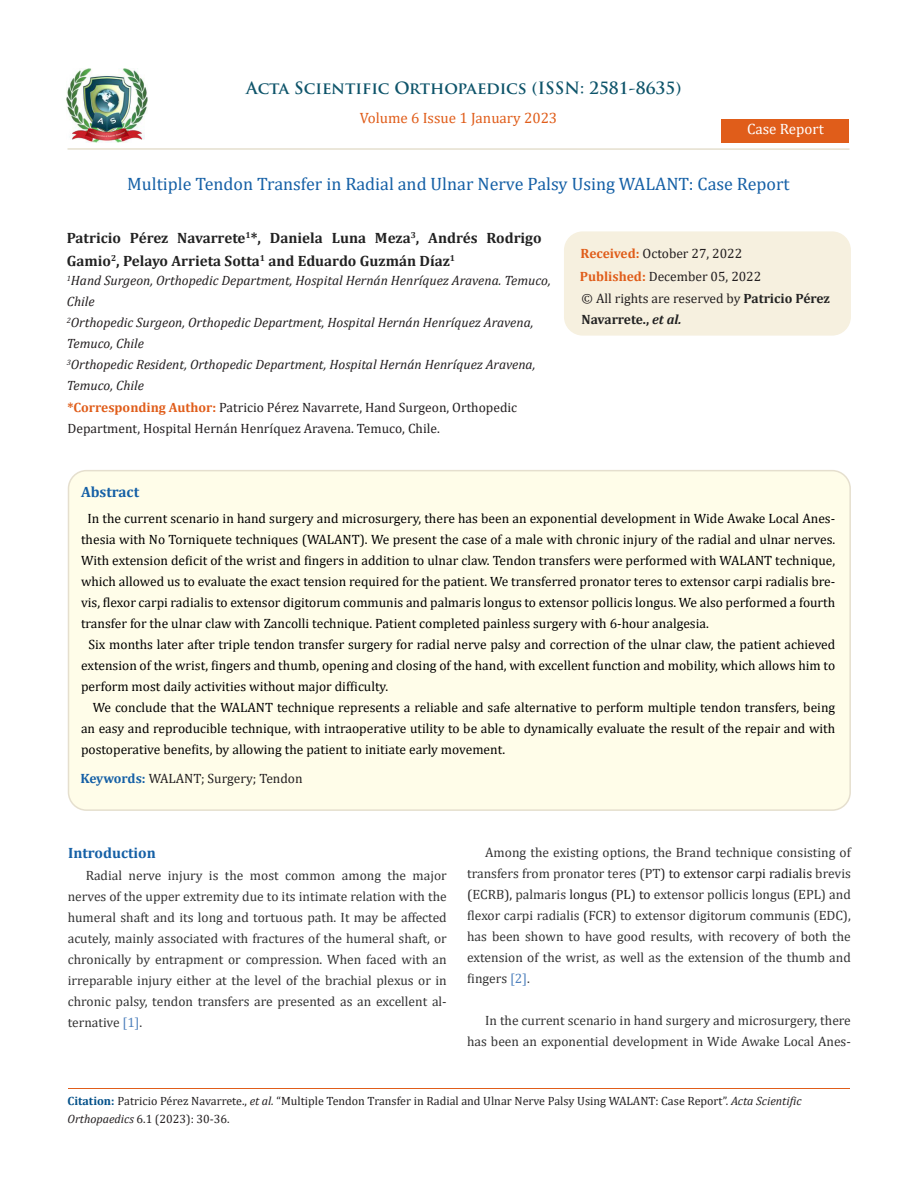
<style>
.page{position:relative;width:917px;height:1188px;background:#fff}
.page>*{position:absolute;margin:0;border:0;box-sizing:border-box;transform-origin:0 0}
.t1{font:18px "Cambria";color:#1560a6}
.t2{font:700 16.5px "Trajan Pro";color:#0e546a}
.t3{font:700 15px/22.5px "Cambria";color:#222}
.t4{font:15px "Cambria";color:#e05d1a}
.t5{font:700 15px "Cambria";color:#1560a6}
.t6{font:15px "Cambria";color:#fff}
.t7{font:13.5px/21px "Cambria";color:#000;text-align:justify}
.t8{font:13.5px/21px "Cambria";color:#333;text-align:justify}
.t9{font:italic 13.5px/21px "Cambria";color:#231f20}
.t10{font:13.5px/21px "Cambria";color:#231f20}
.t11{font:700 13.5px/21px "Cambria";letter-spacing:-.005em;color:#222}
.t12{font:12px/18px "Cambria";color:#231f20}
.s1{font-weight:700;color:#e05d1a}
.s2{font-weight:400;color:#231f20}
.s3{font-style:italic}
.s4{font-weight:700;color:#1560a6}
.s5{color:#4f81bd}
.s6{color:#231f20}
.s7{font-weight:700;color:#035089}
</style>
<div class="page">
<img style="left:67px;top:68px;width:80px;height:74px">
<div style="left:721px;top:119px;width:128px;height:23px;background:#e05d1a"></div>
<div style="left:564px;top:232px;width:286px;height:103px;background:#f6f0df;border-radius:18px"></div>
<div style="left:564px;top:231px;width:286px;height:105px;border:2px solid #f6f0df;border-radius:18px"></div>
<div style="left:68px;top:471px;width:782px;height:339px;background:#fffde9;border-radius:18px"></div>
<div style="left:68px;top:470px;width:782px;height:341px;border:2px solid #e5dfce;border-radius:18px"></div>
<hr style="left:68px;top:1088px;width:781px;height:1px;background:#e05d1a">
<hr style="left:67px;top:148px;width:782px;height:2px;background:#e5dfce">
<p class="t2" style="left:246px;top:77px;width:436px">Acta Scientific Orthopaedics (ISSN: 2581-8635)</p>
<p class="t4" style="left:359px;top:109px;width:199px">Volume 6 Issue 1 January 2023</p>
<p class="t6" style="left:747px;top:120px;width:78px">Case Report</p>
<p class="t1" style="left:127px;top:173px;width:664px">Multiple Tendon Transfer in Radial and Ulnar Nerve Palsy Using WALANT: Case Report</p>
<p class="t3" style="left:67px;top:226px;width:476px">Patricio Pérez Navarrete<sup>1</sup>*, Daniela Luna Meza<sup>3</sup>, Andrés Rodrigo<br>Gamio<sup>2</sup>, Pelayo Arrieta Sotta<sup>1</sup> and Eduardo Guzmán Díaz<sup>1</sup></p>
<p class="t9" style="left:67px;top:269px;width:485px"><sup>1</sup>Hand Surgeon, Orthopedic Department, Hospital Hernán Henríquez Aravena. Temuco,<br>Chile</p>
<p class="t9" style="left:67px;top:311px;width:468px"><sup>2</sup>Orthopedic Surgeon, Orthopedic Department, Hospital Hernán Henríquez Aravena,<br>Temuco, Chile</p>
<p class="t9" style="left:67px;top:353px;width:470px"><sup>3</sup>Orthopedic Resident, Orthopedic Department, Hospital Hernán Henríquez Aravena,<br>Temuco, Chile</p>
<p class="t10" style="left:67px;top:397px;width:451px"><span class="s1">*Corresponding Author:</span> Patricio Pérez Navarrete, Hand Surgeon, Orthopedic<br>Department, Hospital Hernán Henríquez Aravena. Temuco, Chile.</p>
<p class="t10" style="left:580px;top:243px;width:163px"><span class="s1">Received:</span> October 27, 2022</p>
<p class="t10" style="left:579px;top:266px;width:183px"><span class="s1">Published:</span> December 05, 2022</p>
<p class="t11" style="left:581px;top:287px;width:250px"><span class="s2">© All rights are reserved by</span> Patricio Pérez<br>Navarrete., <span class="s3">et al.</span></p>
<p class="t5" style="left:81px;top:481px;width:60px">Abstract</p>
<p class="t7" style="left:81px;top:508px;width:755px;text-indent:6px">In the current scenario in hand surgery and microsurgery, there has been an exponential development in Wide Awake Local Anes&shy;thesia with No Torniquete techniques (WALANT). We present the case of a male with chronic injury of the radial and ulnar nerves.<br>With extension deficit of the wrist and fingers in addition to ulnar claw. Tendon transfers were performed with WALANT technique, which allowed us to evaluate the exact tension required for the patient. We transferred pronator teres to extensor carpi radialis bre&shy;vis, flexor carpi radialis to extensor digitorum communis and palmaris longus to extensor pollicis longus. We also performed a fourth transfer for the ulnar claw with Zancolli technique. Patient completed painless surgery with 6-hour analgesia.</p>
<p class="t7" style="left:81px;top:634px;width:755px;text-indent:7px">Six months later after triple tendon transfer surgery for radial nerve palsy and correction of the ulnar claw, the patient achieved extension of the wrist, fingers and thumb, opening and closing of the hand, with excellent function and mobility, which allows him to perform most daily activities without major difficulty.</p>
<p class="t7" style="left:81px;top:697px;width:755px;text-indent:12px">We conclude that the WALANT technique represents a reliable and safe alternative to perform multiple tendon transfers, being an easy and reproducible technique, with intraoperative utility to be able to dynamically evaluate the result of the repair and with postoperative benefits, by allowing the patient to initiate early movement.</p>
<p class="t10" style="left:80px;top:768px;width:224px"><span class="s4">Keywords:</span> WALANT; Surgery; Tendon</p>
<p class="t5" style="left:68px;top:842px;width:89px">Introduction</p>
<p class="t8" style="left:68px;top:865px;width:380px;text-indent:18px">Radial nerve injury is the most common among the major nerves of the upper extremity due to its intimate relation with the humeral shaft and its long and tortuous path. It may be affected acutely, mainly associated with fractures of the humeral shaft, or chronically by entrapment or compression. When faced with an irreparable injury either at the level of the brachial plexus or in chronic palsy, tendon transfers are presented as an excellent al&shy;ternative <span class="s5">[1]</span>.</p>
<p class="t8" style="left:467px;top:841px;width:385px;text-indent:18px">Among the existing options, the Brand technique consisting of transfers from pronator teres (PT<span class="s6">) to extensor carpi radialis</span> brevis <span class="s6">(</span>ECRB<span class="s6">),</span> palmaris <span class="s6">longus (PL) to</span> extensor pollicis longus <span class="s6">(</span>EPL) and flexor carpi radialis <span class="s6">(</span>FCR) to extensor digitorum communis (EDC), has been shown to have good results, with recovery of both the extension of the wrist, as well as the extension of the thumb and fingers <span class="s5">[2]</span>.</p>
<p class="t8" style="left:467px;top:1009px;width:385px;text-align:right">In the current scenario in hand surgery and microsurgery, there has been an exponential development in Wide Awake Local Anes-</p>
<p class="t12" style="left:68px;top:1092px;width:735px"><span class="s7">Citation:</span> Patricio Pérez Navarrete., <span class="s3">et al.</span> “Multiple Tendon Transfer in Radial and Ulnar Nerve Palsy Using WALANT: Case Report”. <span class="s3">Acta Scientific<br>Orthopaedics</span> 6.1 (2023): 30-36.</p>
</div>
